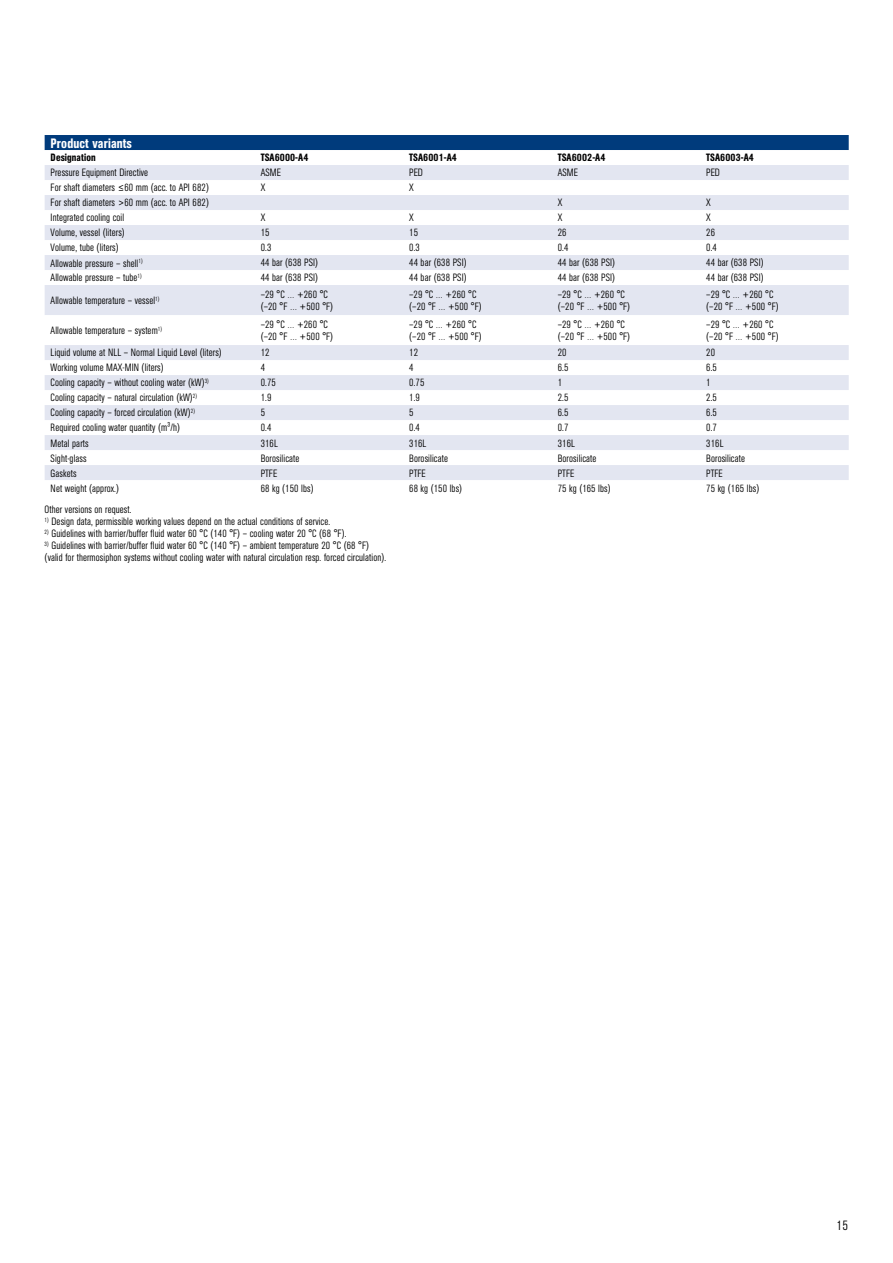
<style>
.page{position:relative;width:893px;height:1263px;background:#fff}
.page>*{position:absolute;margin:0;border:0;box-sizing:border-box;transform-origin:0 0}
.t1{font:500 condensed 13.5px "AG Book Pro";letter-spacing:.01em;color:#fff}
.t2{font:300 condensed 13.5px "AG Book Pro";color:#000}
.t3{font:300 condensed 10.5px/12px "AG Book Pro";letter-spacing:.01em;color:#000}
.t4{font:500 condensed 10.5px "AG Book Pro";letter-spacing:.01em;color:#000}
</style>
<div class="page">
<div style="left:45px;top:135px;width:804px;height:15px;background:#003b7c"></div>
<svg style="left:45px;top:165px;width:804px;height:315px;fill:#e3e6f1"></svg>
<p class="t1" style="left:51px;top:134px;width:83px">Product variants</p>
<p class="t4" style="left:51px;top:151px;width:46px">Designation</p>
<p class="t4" style="left:261px;top:151px;width:49px">TSA6000-A4</p>
<p class="t4" style="left:409px;top:151px;width:49px">TSA6001-A4</p>
<p class="t4" style="left:558px;top:151px;width:49px">TSA6002-A4</p>
<p class="t4" style="left:706px;top:151px;width:49px">TSA6003-A4</p>
<p class="t3" style="left:51px;top:167px;width:99px">Pressure Equipment Directive</p>
<p class="t3" style="left:261px;top:167px;width:22px">ASME</p>
<p class="t3" style="left:409px;top:167px;width:15px">PED</p>
<p class="t3" style="left:558px;top:167px;width:22px">ASME</p>
<p class="t3" style="left:706px;top:167px;width:15px">PED</p>
<p class="t3" style="left:51px;top:182px;width:160px">For shaft diameters ≤60 mm (acc. to API 682)</p>
<p class="t3" style="left:261px;top:182px;width:6px">X</p>
<p class="t3" style="left:409px;top:182px;width:6px">X</p>
<p class="t3" style="left:51px;top:197px;width:160px">For shaft diameters &gt;60 mm (acc. to API 682)</p>
<p class="t3" style="left:558px;top:197px;width:6px">X</p>
<p class="t3" style="left:706px;top:197px;width:6px">X</p>
<p class="t3" style="left:51px;top:212px;width:75px">Integrated cooling coil</p>
<p class="t3" style="left:261px;top:212px;width:6px">X</p>
<p class="t3" style="left:409px;top:212px;width:6px">X</p>
<p class="t3" style="left:558px;top:212px;width:6px">X</p>
<p class="t3" style="left:706px;top:212px;width:6px">X</p>
<p class="t3" style="left:51px;top:227px;width:76px">Volume, vessel (liters)</p>
<p class="t3" style="left:261px;top:227px;width:10px">15</p>
<p class="t3" style="left:409px;top:227px;width:10px">15</p>
<p class="t3" style="left:558px;top:227px;width:10px">26</p>
<p class="t3" style="left:706px;top:227px;width:10px">26</p>
<p class="t3" style="left:51px;top:242px;width:70px">Volume, tube (liters)</p>
<p class="t3" style="left:261px;top:242px;width:12px">0.3</p>
<p class="t3" style="left:409px;top:242px;width:12px">0.3</p>
<p class="t3" style="left:558px;top:242px;width:12px">0.4</p>
<p class="t3" style="left:706px;top:242px;width:12px">0.4</p>
<p class="t3" style="left:51px;top:257px;width:94px">Allowable pressure – shell<sup>1)</sup></p>
<p class="t3" style="left:261px;top:257px;width:59px">44 bar (638 PSI)</p>
<p class="t3" style="left:409px;top:257px;width:59px">44 bar (638 PSI)</p>
<p class="t3" style="left:558px;top:257px;width:59px">44 bar (638 PSI)</p>
<p class="t3" style="left:706px;top:257px;width:59px">44 bar (638 PSI)</p>
<p class="t3" style="left:51px;top:272px;width:93px">Allowable pressure – tube<sup>1)</sup></p>
<p class="t3" style="left:261px;top:272px;width:59px">44 bar (638 PSI)</p>
<p class="t3" style="left:409px;top:272px;width:59px">44 bar (638 PSI)</p>
<p class="t3" style="left:558px;top:272px;width:59px">44 bar (638 PSI)</p>
<p class="t3" style="left:706px;top:272px;width:59px">44 bar (638 PSI)</p>
<p class="t3" style="left:51px;top:294px;width:110px">Allowable temperature – vessel<sup>1)</sup></p>
<p class="t3" style="left:261px;top:288px;width:74px">–29 °C … +260 °C (–20 °F … +500 °F)</p>
<p class="t3" style="left:409px;top:288px;width:74px">–29 °C … +260 °C (–20 °F … +500 °F)</p>
<p class="t3" style="left:558px;top:288px;width:74px">–29 °C … +260 °C (–20 °F … +500 °F)</p>
<p class="t3" style="left:706px;top:288px;width:74px">–29 °C … +260 °C (–20 °F … +500 °F)</p>
<p class="t3" style="left:51px;top:324px;width:113px">Allowable temperature – system<sup>1)</sup></p>
<p class="t3" style="left:261px;top:318px;width:74px">–29 °C … +260 °C (–20 °F … +500 °F)</p>
<p class="t3" style="left:409px;top:318px;width:74px">–29 °C … +260 °C (–20 °F … +500 °F)</p>
<p class="t3" style="left:558px;top:318px;width:74px">–29 °C … +260 °C (–20 °F … +500 °F)</p>
<p class="t3" style="left:706px;top:318px;width:74px">–29 °C … +260 °C (–20 °F … +500 °F)</p>
<p class="t3" style="left:51px;top:347px;width:173px">Liquid volume at NLL – Normal Liquid Level (liters)</p>
<p class="t3" style="left:261px;top:347px;width:10px">12</p>
<p class="t3" style="left:409px;top:347px;width:10px">12</p>
<p class="t3" style="left:558px;top:347px;width:10px">20</p>
<p class="t3" style="left:706px;top:347px;width:10px">20</p>
<p class="t3" style="left:51px;top:362px;width:115px">Working volume MAX-MIN (liters)</p>
<p class="t3" style="left:261px;top:362px;width:6px">4</p>
<p class="t3" style="left:409px;top:362px;width:6px">4</p>
<p class="t3" style="left:558px;top:362px;width:12px">6.5</p>
<p class="t3" style="left:706px;top:362px;width:12px">6.5</p>
<p class="t3" style="left:51px;top:377px;width:160px">Cooling capacity – without cooling water (kW)<sup>3)</sup></p>
<p class="t3" style="left:261px;top:377px;width:17px">0.75</p>
<p class="t3" style="left:409px;top:377px;width:17px">0.75</p>
<p class="t3" style="left:558px;top:377px;width:6px">1</p>
<p class="t3" style="left:706px;top:377px;width:6px">1</p>
<p class="t3" style="left:51px;top:392px;width:148px">Cooling capacity – natural circulation (kW)<sup>2)</sup></p>
<p class="t3" style="left:261px;top:392px;width:12px">1.9</p>
<p class="t3" style="left:409px;top:392px;width:12px">1.9</p>
<p class="t3" style="left:558px;top:392px;width:12px">2.5</p>
<p class="t3" style="left:706px;top:392px;width:12px">2.5</p>
<p class="t3" style="left:51px;top:407px;width:146px">Cooling capacity – forced circulation (kW)<sup>2)</sup></p>
<p class="t3" style="left:261px;top:407px;width:6px">5</p>
<p class="t3" style="left:409px;top:407px;width:6px">5</p>
<p class="t3" style="left:558px;top:407px;width:12px">6.5</p>
<p class="t3" style="left:706px;top:407px;width:12px">6.5</p>
<p class="t3" style="left:51px;top:422px;width:131px">Required cooling water quantity (m³/h)</p>
<p class="t3" style="left:261px;top:422px;width:12px">0.4</p>
<p class="t3" style="left:409px;top:422px;width:12px">0.4</p>
<p class="t3" style="left:558px;top:422px;width:12px">0.7</p>
<p class="t3" style="left:706px;top:422px;width:12px">0.7</p>
<p class="t3" style="left:51px;top:437px;width:40px">Metal parts</p>
<p class="t3" style="left:261px;top:437px;width:19px">316L</p>
<p class="t3" style="left:409px;top:437px;width:19px">316L</p>
<p class="t3" style="left:558px;top:437px;width:19px">316L</p>
<p class="t3" style="left:706px;top:437px;width:19px">316L</p>
<p class="t3" style="left:51px;top:452px;width:38px">Sight-glass</p>
<p class="t3" style="left:261px;top:452px;width:40px">Borosilicate</p>
<p class="t3" style="left:409px;top:452px;width:40px">Borosilicate</p>
<p class="t3" style="left:558px;top:452px;width:40px">Borosilicate</p>
<p class="t3" style="left:706px;top:452px;width:40px">Borosilicate</p>
<p class="t3" style="left:51px;top:467px;width:27px">Gaskets</p>
<p class="t3" style="left:261px;top:467px;width:18px">PTFE</p>
<p class="t3" style="left:409px;top:467px;width:18px">PTFE</p>
<p class="t3" style="left:558px;top:467px;width:18px">PTFE</p>
<p class="t3" style="left:706px;top:467px;width:18px">PTFE</p>
<p class="t3" style="left:51px;top:482px;width:70px">Net weight (approx.)</p>
<p class="t3" style="left:261px;top:482px;width:55px">68 kg (150 lbs)</p>
<p class="t3" style="left:409px;top:482px;width:55px">68 kg (150 lbs)</p>
<p class="t3" style="left:558px;top:482px;width:55px">75 kg (165 lbs)</p>
<p class="t3" style="left:706px;top:482px;width:55px">75 kg (165 lbs)</p>
<p class="t3" style="left:45px;top:503px;width:88px">Other versions on request.</p>
<p class="t3" style="left:45px;top:515px;width:287px"><sup>1)</sup> Design data, permissible working values depend on the actual conditions of service.</p>
<p class="t3" style="left:45px;top:527px;width:303px"><sup>2)</sup> Guidelines with barrier/buffer fluid water 60 °C (140 °F) – cooling water 20 °C (68 °F).</p>
<p class="t3" style="left:45px;top:539px;width:343px"><sup>3)</sup> Guidelines with barrier/buffer fluid water 60 °C (140 °F) – ambient temperature 20 °C (68 °F) (valid for thermosiphon systems without cooling water with natural circulation resp. forced circulation).</p>
<p class="t2" style="left:837px;top:1217px;width:13px">15</p>
</div>
